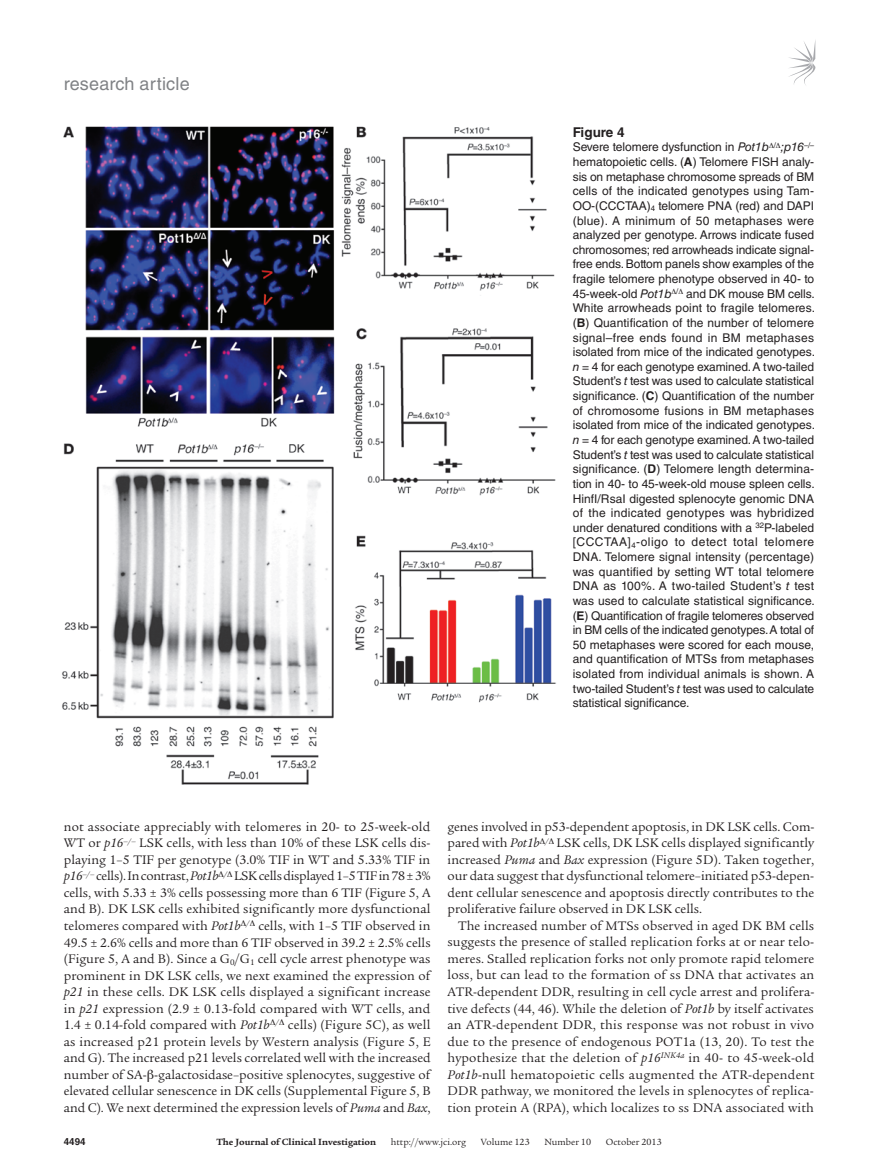
<style>
.page{position:relative;width:878px;height:1175px;background:#fff}
.page>*{position:absolute;margin:0;border:0;box-sizing:border-box;transform-origin:0 0}
.t1{font:18px "Helvetica LT Std";letter-spacing:.01em;color:#808285}
.t2{font:13.5px/16.5px "Legacy Serif Std";color:#231f20;text-align:justify}
.t3{font:700 13.5px "Helvetica LT Std";color:#231f20}
.t4{font:12px/14.7px "Helvetica LT Std";letter-spacing:-.01em;color:#231f20;text-align:justify}
.t5{font:9.75px "Legacy Serif Std";color:#231f20}
.t6{font:700 9.75px "Legacy Serif Std";color:#231f20}
.t7{font:700 9.75px "Helvetica LT Std";color:#231f20}
.s1{font-style:italic}
.s2{font-weight:700}
</style>
<div class="page">
<svg style="left:789px;top:42px;width:26px;height:43px"></svg>
<img style="left:62px;top:126px;width:494px;height:659px">
<h1 class="t1" style="left:64px;top:73px;width:127px">research article</h1>
<p class="t3" style="left:572px;top:124px;width:53px">Figure 4</p>
<p class="t4" style="left:572px;top:140px;width:244px">Severe telomere dysfunction in <span class="s1">Pot1b</span> <sup>/</sup> <span class="s1">;p16</span><sup>–/– </sup>hematopoietic cells. (<span class="s2">A</span>) Telomere FISH analy&shy;sis on metaphase chromosome spreads of BM cells of the indicated genotypes using Tam-OO-(CCCTAA)<sub>4</sub> telomere PNA (red) and DAPI (blue). A minimum of 50 metaphases were analyzed per genotype. Arrows indicate fused chromosomes; red arrowheads indicate signal&shy;free ends. Bottom panels show examples of the fragile telomere phenotype observed in 40- to 45-week-old <span class="s1">Pot1b</span> <sup>/</sup> and DK mouse BM cells.<br>White arrowheads point to fragile telomeres. (<span class="s2">B</span>) Quantification of the number of telomere signal–free ends found in BM metaphases isolated from mice of the indicated genotypes. <span class="s1">n</span> = 4 for each genotype examined. A two-tailed Student’s <span class="s1">t</span> test was used to calculate statistical significance. (<span class="s2">C</span>) Quantification of the number of chromosome fusions in BM metaphases isolated from mice of the indicated genotypes. <span class="s1">n</span> = 4 for each genotype examined. A two-tailed Student’s <span class="s1">t</span> test was used to calculate statistical significance. (<span class="s2">D</span>) Telomere length determina&shy;tion in 40- to 45-week-old mouse spleen cells.<br>HinfI/RsaI digested splenocyte genomic DNA of the indicated genotypes was hybridized under denatured conditions with a <sup>32</sup>P-labeled [CCCTAA]<sub>4</sub>-oligo to detect total telomere DNA. Telomere signal intensity (percentage) was quantified by setting WT total telomere DNA as 100%. A two-tailed Student’s <span class="s1">t</span> test was used to calculate statistical significance. (<span class="s2">E</span>) Quantification of fragile telomeres observed in BM cells of the indicated genotypes. A total of 50 metaphases were scored for each mouse, and quantification of MTSs from metaphases isolated from individual animals is shown. A two-tailed Student’s <span class="s1">t</span> test was used to calculate statistical significance.</p>
<p class="t2" style="left:64px;top:818px;width:368px">not associate appreciably with telomeres in 20- to 25-week-old WT or <span class="s1">p16</span><sup>–/–</sup> LSK cells, with less than 10% of these LSK cells dis&shy;playing 1–5 TIF per genotype (3.0% TIF in WT and 5.33% TIF in <span class="s1">p16</span><sup>–/–</sup> cells). In contrast, <span class="s1">Pot1b</span> <sup>/</sup> LSK cells displayed 1–5 TIF in 78 ± 3% cells, with 5.33 ± 3% cells possessing more than 6 TIF (Figure 5, A and B). DK LSK cells exhibited significantly more dysfunctional telomeres compared with <span class="s1">Pot1b</span> <sup>/</sup> cells, with 1–5 TIF observed in 49.5 ± 2.6% cells and more than 6 TIF observed in 39.2 ± 2.5% cells (Figure 5, A and B). Since a G<sub>0</sub>/G<sub>1</sub> cell cycle arrest phenotype was prominent in DK LSK cells, we next examined the expression of <span class="s1">p21</span> in these cells. DK LSK cells displayed a significant increase in <span class="s1">p21</span> expression (2.9 ± 0.13-fold compared with WT cells, and 1.4 ± 0.14-fold compared with <span class="s1">Pot1b</span> <sup>/</sup> cells) (Figure 5C), as well as increased p21 protein levels by Western analysis (Figure 5, E and G). The increased p21 levels correlated well with the increased number of SA- -galactosidase–positive splenocytes, suggestive of elevated cellular senescence in DK cells (Supplemental Figure 5, B and C). We next determined the expression levels of <span class="s1">Puma</span> and <span class="s1">Bax</span>,</p>
<p class="t2" style="left:447px;top:818px;width:368px">genes involved in p53-dependent apoptosis, in DK LSK cells. Com&shy;pared with <span class="s1">Pot1b</span> <sup>/</sup> LSK cells, DK LSK cells displayed significantly increased <span class="s1">Puma</span> and <span class="s1">Bax</span> expression (Figure 5D). Taken together, our data suggest that dysfunctional telomere–initiated p53-depen&shy;dent cellular senescence and apoptosis directly contributes to the proliferative failure observed in DK LSK cells.</p>
<p class="t2" style="left:447px;top:917px;width:368px;text-indent:11px">The increased number of MTSs observed in aged DK BM cells suggests the presence of stalled replication forks at or near telo&shy;meres. Stalled replication forks not only promote rapid telomere loss, but can lead to the formation of ss DNA that activates an ATR-dependent DDR, resulting in cell cycle arrest and prolifera&shy;tive defects (44, 46). While the deletion of <span class="s1">Pot1b</span> by itself activates an ATR-dependent DDR, this response was not robust in vivo due to the presence of endogenous POT1a (13, 20). To test the hypothesize that the deletion of <span class="s1">p16</span><sup>INK4a</sup> in 40- to 45-week-old <span class="s1">Pot1b</span>-null hematopoietic cells augmented the ATR-dependent DDR pathway, we monitored the levels in splenocytes of replica&shy;tion protein A (RPA), which localizes to ss DNA associated with</p>
<p class="t7" style="left:64px;top:1135px;width:23px">4494</p>
<p class="t6" style="left:216px;top:1135px;width:161px">The Journal of Clinical Investigation</p>
<p class="t5" style="left:391px;top:1136px;width:77px">http://www.jci.org</p>
<p class="t5" style="left:480px;top:1136px;width:50px">Volume 123</p>
<p class="t5" style="left:544px;top:1136px;width:48px">Number 10</p>
<p class="t5" style="left:606px;top:1136px;width:57px">October 2013</p>
</div>
